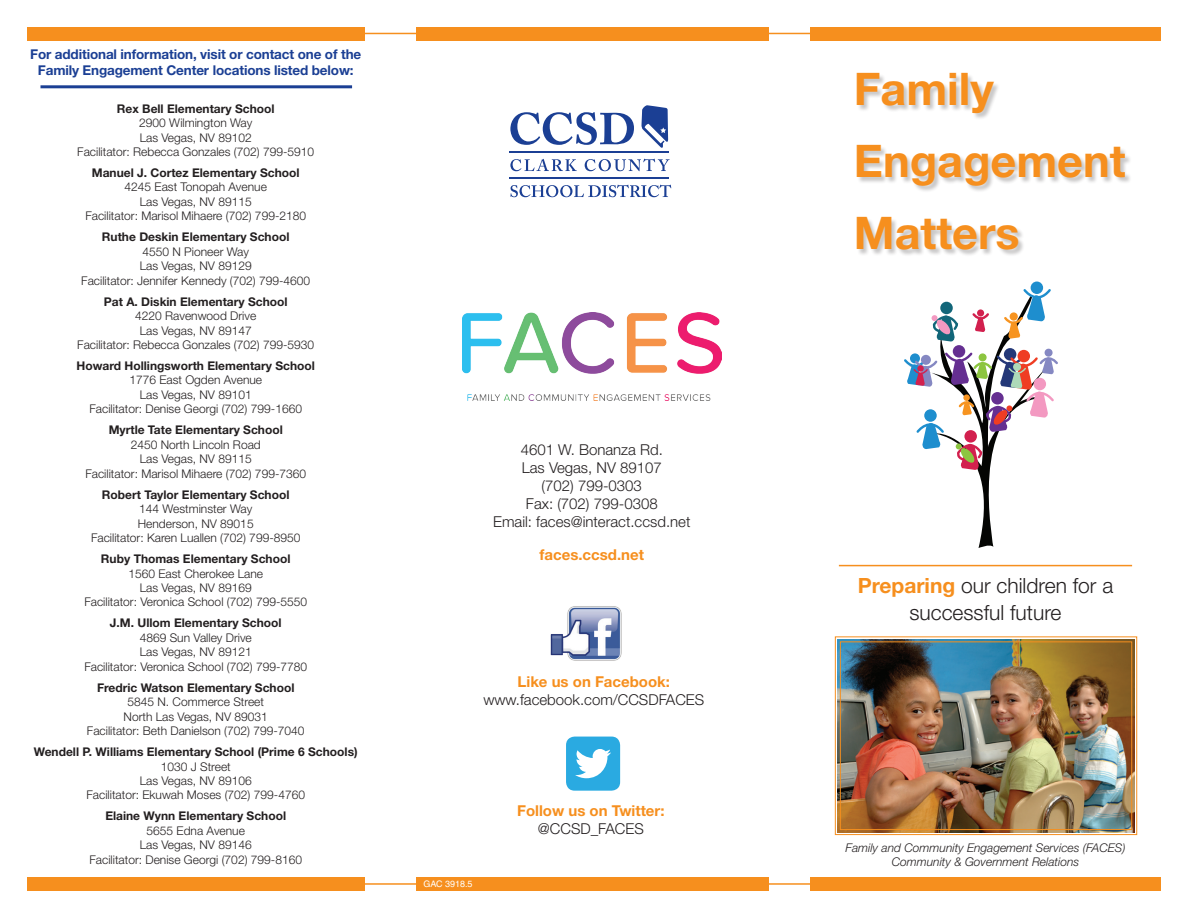
<style>
.page{position:relative;width:1188px;height:918px;background:#fff}
.page>*{position:absolute;margin:0;border:0;box-sizing:border-box;transform-origin:0 0}
.t1{font:700 45px/72px "Helvetica Neue";color:#f68f1e}
.t2{font:300 21px/27px "Helvetica Neue";color:#231f20;text-align:center}
.t3{font:300 15px/18px "Helvetica Neue";color:#231f20;text-align:center}
.t4{font:700 15px "Helvetica Neue";color:#f68f1e}
.t5{font:700 13.5px/16.2px "Helvetica Neue";letter-spacing:-.01em;color:#1b3f94;text-align:center}
.t6{font:300 12px/14.4px "Helvetica Neue";color:#231f20;text-align:center}
.t7{font:700 12px "Helvetica Neue";color:#231f20}
.t8{font:italic 300 12px/14.4px "Helvetica Neue";color:#231f20;text-align:center}
.t9{font:9px "Helvetica";color:#fff}
.s1{font-weight:700;color:#f68f1e}
</style>
<div class="page">
<div style="left:857px;top:74px;width:275px;height:182px;background:#231f20;opacity:.25"></div>
<div style="left:27px;top:27px;width:337px;height:13px;background:#f68f1e"></div>
<div style="left:27px;top:878px;width:337px;height:13px;background:#f68f1e"></div>
<div style="left:417px;top:27px;width:352px;height:13px;background:#f68f1e"></div>
<div style="left:417px;top:878px;width:352px;height:13px;background:#f68f1e"></div>
<div style="left:810px;top:27px;width:351px;height:13px;background:#f68f1e"></div>
<div style="left:810px;top:878px;width:351px;height:13px;background:#f68f1e"></div>
<hr style="left:129px;top:33px;width:949px;height:1px;background:#f68f1e">
<hr style="left:839px;top:565px;width:293px;height:1px;background:#f68f1e">
<hr style="left:129px;top:883px;width:949px;height:2px;background:#f68f1e">
<img style="left:834px;top:636px;width:304px;height:200px">
<div style="left:840px;top:641px;width:292px;height:189px;border:1px solid #f68f1e"></div>
<hr style="left:40px;top:85px;width:312px;height:3px;background:#1b3f94">
<div style="left:1031px;top:282px;width:12px;height:12px;background:#1e8ece;border-radius:50%"></div>
<svg style="left:904px;top:287px;width:154px;height:261px"></svg>
<hr style="left:510px;top:151px;width:159px;height:2px;background:#1b3f94">
<hr style="left:510px;top:177px;width:159px;height:1px;background:#1b3f94">
<svg style="left:510px;top:112px;width:124px;height:33px"></svg>
<svg style="left:510px;top:159px;width:67px;height:12px"></svg>
<svg style="left:585px;top:159px;width:85px;height:12px"></svg>
<svg style="left:510px;top:185px;width:161px;height:12px"></svg>
<svg style="left:641px;top:105px;width:27px;height:43px"></svg>
<img style="left:462px;top:313px;width:259px;height:88px">
<img style="left:550px;top:606px;width:72px;height:55px">
<svg style="left:566px;top:737px;width:54px;height:54px"></svg>
<p class="t5" style="left:30px;top:46px;width:333px">For additional information, visit or contact one of the<br>Family Engagement Center locations listed below:</p>
<p class="t7" style="left:117px;top:101px;width:159px">Rex Bell Elementary School</p>
<p class="t6" style="left:77px;top:115px;width:239px">2900 Wilmington Way<br>Las Vegas, NV 89102<br>Facilitator: Rebecca Gonzales (702) 799-5910</p>
<p class="t7" style="left:92px;top:165px;width:209px">Manuel J. Cortez Elementary School</p>
<p class="t6" style="left:85px;top:180px;width:222px">4245 East Tonopah Avenue<br>Las Vegas, NV 89115<br>Facilitator: Marisol Mihaere (702) 799-2180</p>
<p class="t7" style="left:102px;top:230px;width:189px">Ruthe Deskin Elementary School</p>
<p class="t6" style="left:81px;top:244px;width:230px">4550 N Pioneer Way<br>Las Vegas, NV 89129<br>Facilitator: Jennifer Kennedy (702) 799-4600</p>
<p class="t7" style="left:104px;top:294px;width:185px">Pat A. Diskin Elementary School</p>
<p class="t6" style="left:77px;top:308px;width:239px">4220 Ravenwood Drive<br>Las Vegas, NV 89147<br>Facilitator: Rebecca Gonzales (702) 799-5930</p>
<p class="t7" style="left:77px;top:358px;width:240px">Howard Hollingsworth Elementary School</p>
<p class="t6" style="left:89px;top:373px;width:214px">1776 East Ogden Avenue<br>Las Vegas, NV 89101<br>Facilitator: Denise Georgi (702) 799-1660</p>
<p class="t7" style="left:109px;top:423px;width:176px">Myrtle Tate Elementary School</p>
<p class="t6" style="left:85px;top:437px;width:222px">2450 North Lincoln Road<br>Las Vegas, NV 89115<br>Facilitator: Marisol Mihaere (702) 799-7360</p>
<p class="t7" style="left:102px;top:487px;width:189px">Robert Taylor Elementary School</p>
<p class="t6" style="left:91px;top:501px;width:211px">144 Westminster Way<br>Henderson, NV 89015<br>Facilitator: Karen Luallen (702) 799-8950</p>
<p class="t7" style="left:101px;top:551px;width:191px">Ruby Thomas Elementary School</p>
<p class="t6" style="left:84px;top:566px;width:224px">1560 East Cherokee Lane<br>Las Vegas, NV 89169<br>Facilitator: Veronica School (702) 799-5550</p>
<p class="t7" style="left:110px;top:616px;width:173px">J.M. Ullom Elementary School</p>
<p class="t6" style="left:84px;top:630px;width:224px">4869 Sun Valley Drive<br>Las Vegas, NV 89121<br>Facilitator: Veronica School (702) 799-7780</p>
<p class="t7" style="left:97px;top:680px;width:199px">Fredric Watson Elementary School</p>
<p class="t6" style="left:87px;top:694px;width:219px">5845 N. Commerce Street<br>North Las Vegas, NV 89031<br>Facilitator: Beth Danielson (702) 799-7040</p>
<p class="t7" style="left:34px;top:744px;width:325px">Wendell P. Williams Elementary School (Prime 6 Schools)</p>
<p class="t6" style="left:87px;top:759px;width:220px">1030 J Street<br>Las Vegas, NV 89106<br>Facilitator: Ekuwah Moses (702) 799-4760</p>
<p class="t7" style="left:105px;top:809px;width:182px">Elaine Wynn Elementary School</p>
<p class="t6" style="left:90px;top:823px;width:214px">5655 Edna Avenue<br>Las Vegas, NV 89146<br>Facilitator: Denise Georgi (702) 799-8160</p>
<p class="t3" style="left:493px;top:440px;width:199px">4601 W. Bonanza Rd.<br>Las Vegas, NV 89107<br>(702) 799-0303<br>Fax: (702) 799-0308<br>Email: faces@interact.ccsd.net</p>
<p class="t4" style="left:540px;top:545px;width:106px">faces.ccsd.net</p>
<p class="t4" style="left:518px;top:673px;width:154px">Like us on Facebook:</p>
<p class="t3" style="left:483px;top:691px;width:222px">www.facebook.com/CCSDFACES</p>
<p class="t9" style="left:423px;top:879px;width:51px">GAC 3918.5</p>
<p class="t4" style="left:517px;top:801px;width:149px">Follow us on Twitter:</p>
<p class="t3" style="left:538px;top:819px;width:107px">@CCSD_FACES</p>
<h1 class="t1" style="left:854px;top:52px;width:273px">Family<br>Engagement<br>Matters</h1>
<h2 class="t2" style="left:858px;top:572px;width:257px"><span class="s1">Preparing</span> our children for a successful future</h2>
<p class="t8" style="left:846px;top:840px;width:281px">Family and Community Engagement Services (FACES)<br>Community &amp; Government Relations</p>
</div>
